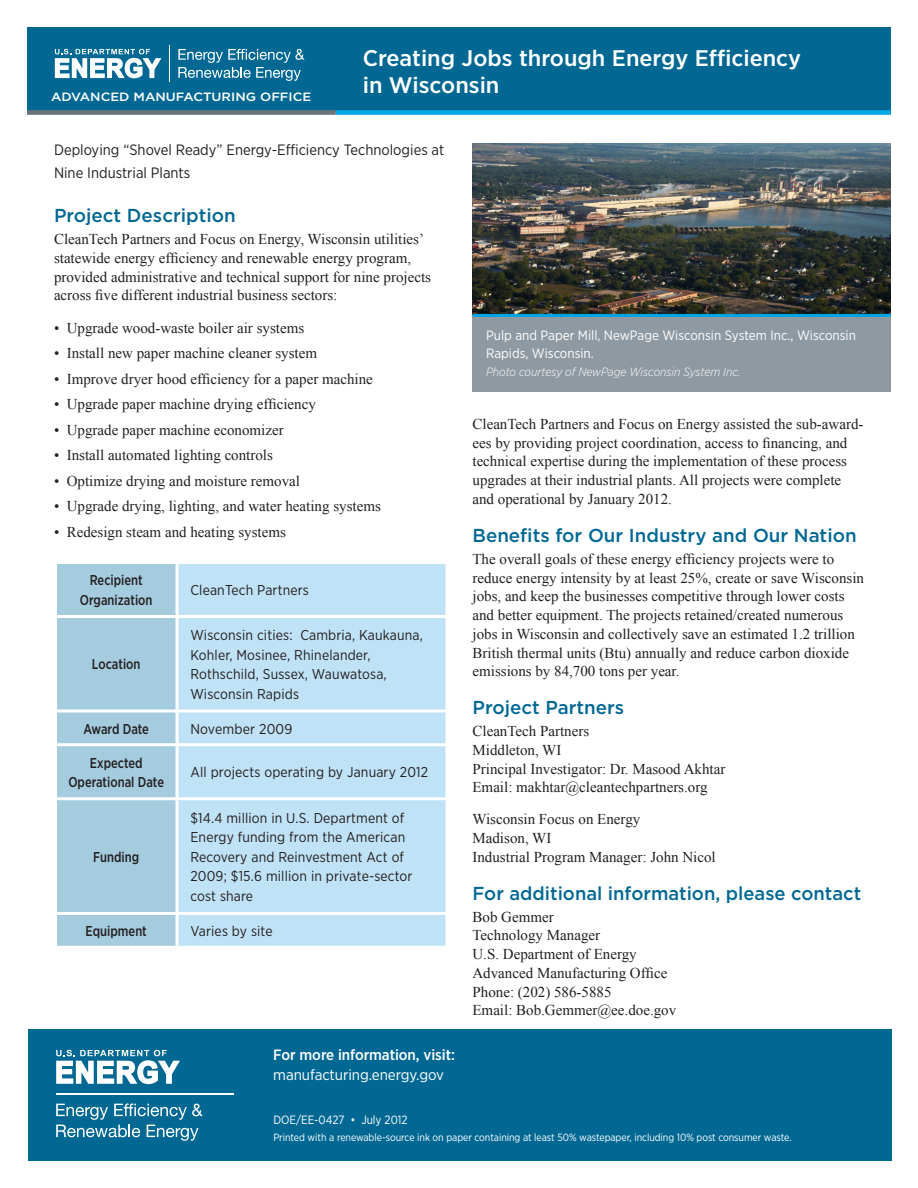
<style>
.page{position:relative;width:918px;height:1188px;background:#fff}
.page>*{position:absolute;margin:0;border:0;box-sizing:border-box;transform-origin:0 0}
.t1{font:500 22.65px/27.2px "Gotham Narrow";color:#fff;scale:1.1 1}
.subhead_1{font:500 18.75px "Gotham";color:#006893}
.body_text{font:15px/18.8px "Times New Roman";color:#231f20}
.intro_statement{font:15px/22.5px "Gotham Narrow";color:#231f20}
.t2{font:500 15px "Gotham Narrow";letter-spacing:-.005em;color:#fff}
.t3{font:15px "Gotham Narrow";letter-spacing:-.005em;color:#fff}
.table_body{font:14.25px/19.5px "Gotham Narrow";letter-spacing:.01em;color:#231f20}
.table_body_medium{font:500 14.25px/19.5px "Gotham Narrow";color:#231f20;text-align:center;scale:.9 1}
.table_body_italic{font:14.25px "Gotham Narrow";letter-spacing:.01em;color:#231f20}
.caption_reverse{font:13.5px/18px "Gotham Narrow";color:#fff}
.caption_reverse-2{font:italic 300 12px "Gotham Narrow";color:#fff}
.t4{font:500 12px "Gotham";color:#fff;scale:1.1 1}
.t5{font:12px "Gotham Narrow";letter-spacing:-.005em;color:#fff}
.t6{font:10.5px "Gotham Narrow";letter-spacing:-.005em;color:#fff}
</style>
<div class="page">
<img style="left:472px;top:143px;width:419px;height:172px">
<div style="left:472px;top:315px;width:419px;height:77px;background:#8f99a1"></div>
<hr style="left:473px;top:314px;width:418px;height:3px;background:#00a5e3">
<div style="left:57px;top:564px;width:119px;height:382px;background:#a5cbdf"></div>
<div style="left:178px;top:564px;width:268px;height:382px;background:#c0e2f6"></div>
<hr style="left:54px;top:615px;width:123px;height:3px;background:#fff">
<hr style="left:177px;top:615px;width:271px;height:3px;background:#fff">
<hr style="left:54px;top:710px;width:123px;height:2px;background:#fff">
<hr style="left:177px;top:710px;width:271px;height:2px;background:#fff">
<hr style="left:54px;top:743px;width:123px;height:3px;background:#fff">
<hr style="left:177px;top:743px;width:271px;height:3px;background:#fff">
<hr style="left:54px;top:797px;width:123px;height:3px;background:#fff">
<hr style="left:177px;top:797px;width:271px;height:3px;background:#fff">
<hr style="left:54px;top:912px;width:123px;height:3px;background:#fff">
<hr style="left:177px;top:912px;width:271px;height:3px;background:#fff">
<div style="left:27px;top:27px;width:864px;height:84px;background:#006893"></div>
<svg style="left:55px;top:49px;width:106px;height:29px"></svg>
<hr style="left:169px;top:45px;width:1px;height:37px;background:#fff">
<svg style="left:178px;top:49px;width:127px;height:32px"></svg>
<div style="left:336px;top:110px;width:555px;height:5px;background:#00a5e3"></div>
<div style="left:27px;top:110px;width:309px;height:5px;background:#6a747b"></div>
<div style="left:28px;top:1029px;width:864px;height:132px;background:#006893"></div>
<svg style="left:56px;top:1050px;width:124px;height:34px"></svg>
<hr style="left:56px;top:1093px;width:178px;height:1px;background:#fff">
<svg style="left:56px;top:1104px;width:147px;height:37px"></svg>
<p class="t4" style="left:51px;top:89px;width:238px">ADVANCED MANUFACTURING OFFICE</p>
<h1 class="t1" style="left:363px;top:44px;width:400px">Creating Jobs through Energy Efficiency in Wisconsin</h1>
<p class="intro_statement" style="left:54px;top:138px;width:392px">Deploying “Shovel Ready” Energy-Efficiency Technologies at<br>Nine Industrial Plants</p>
<p class="subhead_1" style="left:54px;top:204px;width:183px">Project Description</p>
<p class="body_text" style="left:54px;top:230px;width:379px">CleanTech Partners and Focus on Energy, Wisconsin utilities’ statewide energy efficiency and renewable energy program, provided administrative and technical support for nine projects across five different industrial business sectors:</p>
<p class="body_text" style="left:54px;top:318px;width:252px">• Upgrade wood-waste boiler air systems</p>
<p class="body_text" style="left:54px;top:344px;width:265px">• Install new paper machine cleaner system</p>
<p class="body_text" style="left:54px;top:369px;width:320px">• Improve dryer hood efficiency for a paper machine</p>
<p class="body_text" style="left:54px;top:395px;width:263px">• Upgrade paper machine drying efficiency</p>
<p class="body_text" style="left:54px;top:420px;width:231px">• Upgrade paper machine economizer</p>
<p class="body_text" style="left:54px;top:446px;width:220px">• Install automated lighting controls</p>
<p class="body_text" style="left:54px;top:471px;width:248px">• Optimize drying and moisture removal</p>
<p class="body_text" style="left:54px;top:497px;width:328px">• Upgrade drying, lighting, and water heating systems</p>
<p class="body_text" style="left:54px;top:522px;width:233px">• Redesign steam and heating systems</p>
<p class="table_body_medium" style="left:80px;top:571px;width:82px">Recipient<br>Organization</p>
<p class="table_body" style="left:190px;top:580px;width:120px">CleanTech Partners</p>
<p class="table_body_medium" style="left:92px;top:655px;width:55px">Location</p>
<p class="table_body" style="left:190px;top:625px;width:234px">Wisconsin cities: Cambria, Kaukauna,<br>Kohler, Mosinee, Rhinelander,<br>Rothschild, Sussex, Wauwatosa,<br>Wisconsin Rapids</p>
<p class="table_body_medium" style="left:83px;top:719px;width:74px">Award Date</p>
<p class="table_body_italic" style="left:190px;top:720px;width:104px">November 2009</p>
<p class="table_body_medium" style="left:68px;top:753px;width:108px">Expected<br>Operational Date</p>
<p class="table_body" style="left:190px;top:763px;width:239px">All projects operating by January 2012</p>
<p class="table_body_medium" style="left:93px;top:847px;width:53px">Funding</p>
<p class="table_body" style="left:190px;top:808px;width:224px">$14.4 million in U.S. Department of<br>Energy funding from the American<br>Recovery and Reinvestment Act of<br>2009; $15.6 million in private-sector cost share</p>
<p class="table_body_medium" style="left:86px;top:921px;width:70px">Equipment</p>
<p class="table_body" style="left:190px;top:921px;width:84px">Varies by site</p>
<p class="t2" style="left:273px;top:1046px;width:183px">For more information, visit:</p>
<p class="t3" style="left:273px;top:1065px;width:172px">manufacturing.energy.gov</p>
<p class="caption_reverse" style="left:486px;top:326px;width:371px">Pulp and Paper Mill, NewPage Wisconsin System Inc., Wisconsin<br>Rapids, Wisconsin.</p>
<p class="caption_reverse-2" style="left:486px;top:364px;width:256px">Photo courtesy of NewPage Wisconsin System Inc.</p>
<p class="body_text" style="left:472px;top:414px;width:393px">CleanTech Partners and Focus on Energy assisted the sub-award&shy;ees by providing project coordination, access to financing, and technical expertise during the implementation of these process upgrades at their industrial plants. All projects were complete and operational by January 2012.</p>
<p class="subhead_1" style="left:472px;top:524px;width:386px">Benefits for Our Industry and Our Nation</p>
<p class="body_text" style="left:472px;top:549px;width:393px">The overall goals of these energy efficiency projects were to reduce energy intensity by at least 25%, create or save Wisconsin jobs, and keep the businesses competitive through lower costs and better equipment. The projects retained/created numerous jobs in Wisconsin and collectively save an estimated 1.2 trillion British thermal units (Btu) annually and reduce carbon dioxide emissions by 84,700 tons per year.</p>
<p class="subhead_1" style="left:472px;top:696px;width:153px">Project Partners</p>
<p class="body_text" style="left:472px;top:722px;width:254px">CleanTech Partners<br>Middleton, WI<br>Principal Investigator: Dr. Masood Akhtar<br>Email: makhtar@cleantechpartners.org</p>
<p class="body_text" style="left:472px;top:809px;width:245px">Wisconsin Focus on Energy<br>Madison, WI<br>Industrial Program Manager: John Nicol</p>
<p class="subhead_1" style="left:472px;top:882px;width:390px">For additional information, please contact</p>
<p class="body_text" style="left:472px;top:907px;width:205px">Bob Gemmer<br>Technology Manager<br>U.S. Department of Energy<br>Advanced Manufacturing Office<br>Phone: (202) 586-5885<br>Email: Bob.Gemmer@ee.doe.gov</p>
<p class="t5" style="left:273px;top:1113px;width:136px">DOE/EE-0427 • July 2012</p>
<p class="t6" style="left:273px;top:1131px;width:520px">Printed with a renewable-source ink on paper containing at least 50% wastepaper, including 10% post consumer waste.</p>
</div>
